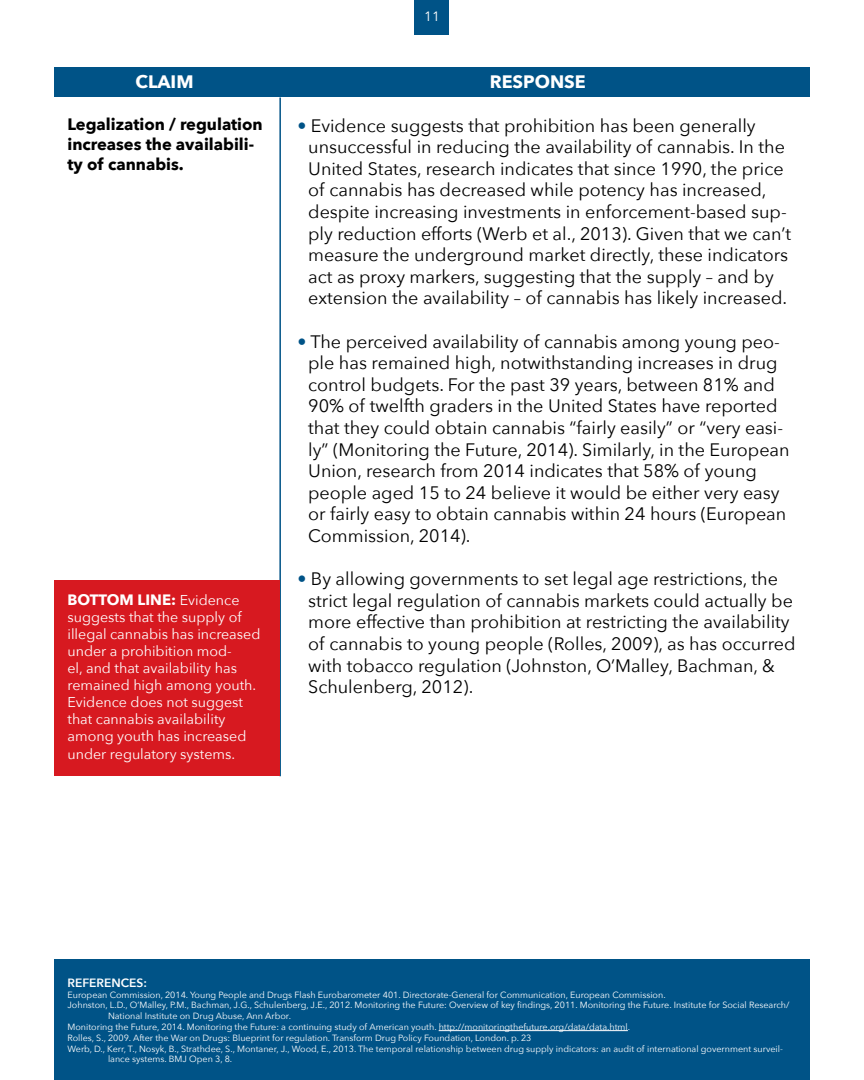
<style>
.page{position:relative;width:864px;height:1080px;background:#fff}
.page>*{position:absolute;margin:0;border:0;box-sizing:border-box;transform-origin:0 0}
.t1{font:18px/21.6px "Avenir Next";color:#000}
.t2{font:700 18px "Avenir Next";color:#fff}
.t3{font:700 16.5px/19.8px "Avenir Next";color:#000}
.t4{font:700 15px "Avenir Next";color:#fff}
.t5{font:14.25px/17.1px "Avenir Next";color:#fff}
.t6{font:13.5px "Avenir Next";color:#fff}
.t7{font:600 12px "Avenir Next";color:#fff}
.t8{font:9px "Avenir Next";color:#fff}
.s1{color:#005387}
.s2{font-weight:400;font-size:14.25px}
</style>
<div class="page">
<div style="left:415px;top:0;width:34px;height:34px;background:#005387"></div>
<div style="left:54px;top:68px;width:756px;height:30px;background:#005387"></div>
<hr style="left:279px;top:98px;width:2px;height:678px;background:#005387">
<div style="left:54px;top:580px;width:225px;height:196px;background:#d71920"></div>
<div style="left:54px;top:959px;width:756px;height:121px;background:#005387"></div>
<hr style="left:439px;top:1030px;width:189px;height:1px;background:#fff">
<p class="t6" style="left:424px;top:5px;width:17px">11</p>
<p class="t2" style="left:136px;top:66px;width:60px">CLAIM</p>
<p class="t2" style="left:490px;top:66px;width:98px">RESPONSE</p>
<p class="t3" style="left:68px;top:114px;width:197px">Legalization / regulation increases the availabili&shy;ty of cannabis.</p>
<p class="t1" style="left:308px;top:114px;width:484px;text-indent:-11px"><span class="s1">•</span> Evidence suggests that prohibition has been generally unsuccessful in reducing the availability of cannabis. In the United States, research indicates that since 1990, the price of cannabis has decreased while potency has increased, despite increasing investments in enforcement-based sup&shy;ply reduction efforts (Werb et al., 2013). Given that we can’t measure the underground market directly, these indicators act as proxy markers, suggesting that the supply – and by extension the availability – of cannabis has likely increased.</p>
<p class="t1" style="left:308px;top:330px;width:483px;text-indent:-11px"><span class="s1">•</span> The perceived availability of cannabis among young peo&shy;ple has remained high, notwithstanding increases in drug control budgets. For the past 39 years, between 81% and 90% of twelfth graders in the United States have reported that they could obtain cannabis “fairly easily” or “very easi&shy;ly” (Monitoring the Future, 2014). Similarly, in the European Union, research from 2014 indicates that 58% of young people aged 15 to 24 believe it would be either very easy or fairly easy to obtain cannabis within 24 hours (European Commission, 2014).</p>
<p class="t1" style="left:308px;top:567px;width:489px;text-indent:-11px"><span class="s1">•</span> By allowing governments to set legal age restrictions, the strict legal regulation of cannabis markets could actually be more effective than prohibition at restricting the availability of cannabis to young people (Rolles, 2009), as has occurred with tobacco regulation (Johnston, O’Malley, Bachman, &amp; Schulenberg, 2012).</p>
<p class="t4" style="left:68px;top:586px;width:174px">BOTTOM LINE: <span class="s2">Evidence</span></p>
<p class="t5" style="left:68px;top:608px;width:194px">suggests that the supply of illegal cannabis has increased under a prohibition mod-<br>el, and that availability has remained high among youth.<br>Evidence does not suggest that cannabis availability among youth has increased under regulatory systems.</p>
<p class="t7" style="left:68px;top:972px;width:81px">REFERENCES:</p>
<p class="t8" style="left:68px;top:987px;width:600px">European Commission, 2014. Young People and Drugs Flash Eurobarometer 401. Directorate-General for Communication, European Commission.</p>
<p class="t8" style="left:68px;top:998px;width:724px">Johnston, L.D., O’Malley, P.M., Bachman, J.G., Schulenberg, J.E., 2012. Monitoring the Future: Overview of key findings, 2011. Monitoring the Future. Institute for Social Research/</p>
<p class="t8" style="left:108px;top:1008px;width:185px">National Institute on Drug Abuse, Ann Arbor.</p>
<p class="t8" style="left:68px;top:1019px;width:564px">Monitoring the Future, 2014. Monitoring the Future: a continuing study of American youth. http://monitoringthefuture.org/data/data.html.</p>
<p class="t8" style="left:68px;top:1030px;width:466px">Rolles, S., 2009. After the War on Drugs: Blueprint for regulation. Transform Drug Policy Foundation, London. p. 23</p>
<p class="t8" style="left:68px;top:1041px;width:717px">Werb, D., Kerr, T., Nosyk, B., Strathdee, S., Montaner, J., Wood, E., 2013. The temporal relationship between drug supply indicators: an audit of international government surveil-</p>
<p class="t8" style="left:108px;top:1052px;width:126px">lance systems. BMJ Open 3, 8.</p>
</div>
